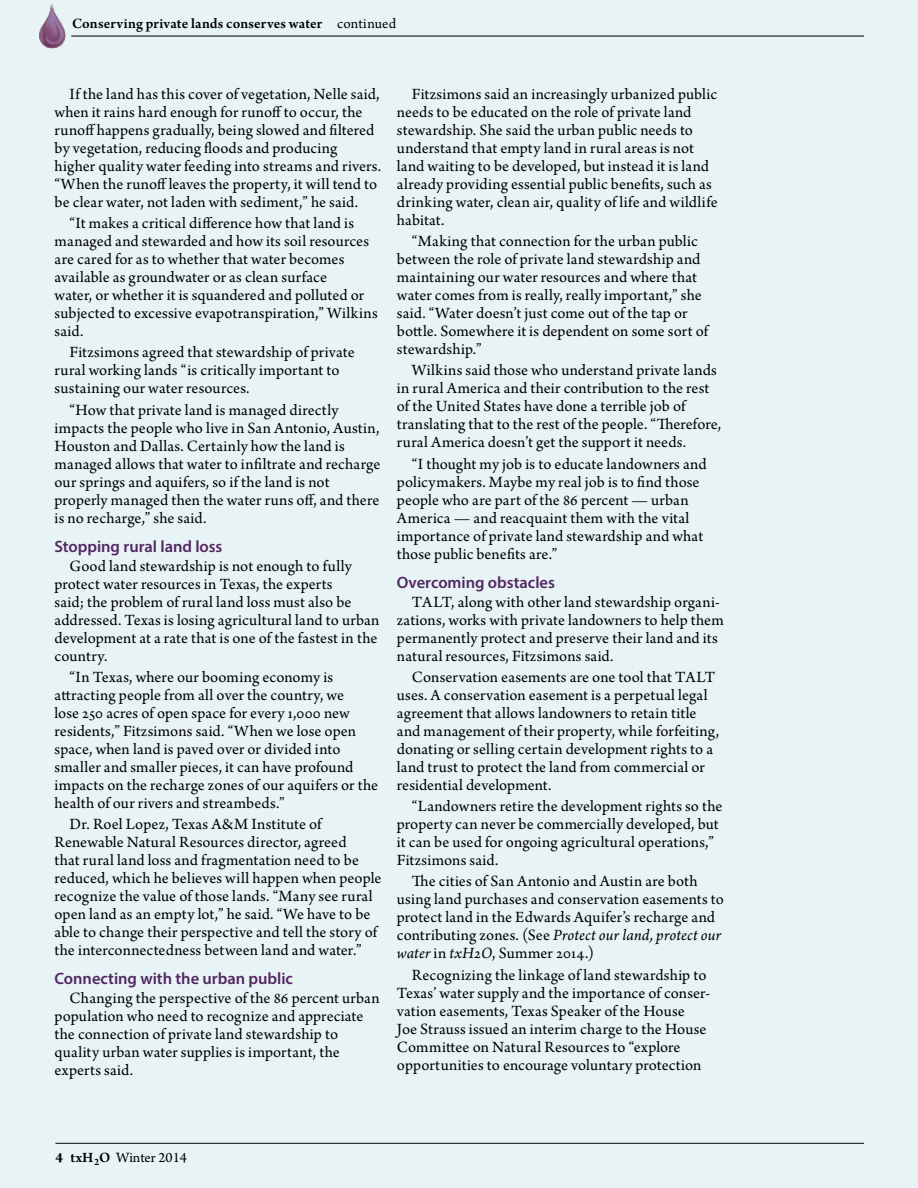
<style>
.page{position:relative;width:918px;height:1188px;background:#e8f3f6}
.page>*{position:absolute;margin:0;border:0;box-sizing:border-box;transform-origin:0 0}
.t1{font:16.5px/18px "Arno Pro";letter-spacing:.01em;color:#000}
.t2{font:600 16.5px "Myriad Pro";letter-spacing:-.005em;color:#522761}
.t3{font:600 15px "Arno Pro";letter-spacing:.01em;color:#000}
.t4{font:15px "Arno Pro";letter-spacing:-.005em;color:#000}
.s1{font-weight:400}
.s2{font-style:italic}
.s3{font-weight:700}
.s4{font-weight:600}
</style>
<div class="page">
<hr style="left:56px;top:1143px;width:808px;height:1px;background:#000">
<hr style="left:71px;top:36px;width:793px;height:1px;background:#000">
<img style="left:39px;top:3px;width:26px;height:45px">
<p class="t3" style="left:72px;top:15px;width:326px">Conserving private lands conserves water <span class="s1">continued</span></p>
<p class="t1" style="left:55px;top:86px;width:328px;text-indent:15px">If the land has this cover of vegetation, Nelle said, when it rains hard enough for runoff to occur, the runoff happens gradually, being slowed and filtered by vegetation, reducing floods and producing higher quality water feeding into streams and rivers. “When the runoff leaves the property, it will tend to be clear water, not laden with sediment,” he said.</p>
<p class="t1" style="left:55px;top:215px;width:325px;text-indent:15px">“It makes a critical difference how that land is managed and stewarded and how its soil resources are cared for as to whether that water becomes available as groundwater or as clean surface<br>water, or whether it is squandered and polluted or subjected to excessive evapotranspiration,” Wilkins said.</p>
<p class="t1" style="left:55px;top:344px;width:302px;text-indent:15px">Fitzsimons agreed that stewardship of private rural working lands “is critically important to sustaining our water resources.</p>
<p class="t1" style="left:55px;top:402px;width:327px;text-indent:15px">“How that private land is managed directly impacts the people who live in San Antonio, Austin, Houston and Dallas. Certainly how the land is managed allows that water to infiltrate and recharge our springs and aquifers, so if the land is not properly managed then the water runs off, and there is no recharge,” she said.</p>
<p class="t2" style="left:55px;top:535px;width:169px">Stopping rural land loss</p>
<p class="t1" style="left:55px;top:558px;width:326px;text-indent:15px">Good land stewardship is not enough to fully protect water resources in Texas, the experts<br>said; the problem of rural land loss must also be addressed. Texas is losing agricultural land to urban development at a rate that is one of the fastest in the country.</p>
<p class="t1" style="left:55px;top:669px;width:325px;text-indent:15px">“In Texas, where our booming economy is attracting people from all over the country, we<br>lose 250 acres of open space for every 1,000 new residents,” Fitzsimons said. “When we lose open space, when land is paved over or divided into smaller and smaller pieces, it can have profound impacts on the recharge zones of our aquifers or the health of our rivers and streambeds.”</p>
<p class="t1" style="left:55px;top:816px;width:328px;text-indent:15px">Dr. Roel Lopez, Texas A&amp;M Institute of Renewable Natural Resources director, agreed<br>that rural land loss and fragmentation need to be reduced, which he believes will happen when people recognize the value of those lands. “Many see rural open land as an empty lot,” he said. “We have to be able to change their perspective and tell the story of the interconnectedness between land and water.”</p>
<p class="t2" style="left:55px;top:968px;width:240px">Connecting with the urban public</p>
<p class="t1" style="left:55px;top:990px;width:327px;text-indent:15px">Changing the perspective of the 86 percent urban population who need to recognize and appreciate the connection of private land stewardship to quality urban water supplies is important, the experts said.</p>
<p class="t1" style="left:397px;top:86px;width:322px;text-indent:15px">Fitzsimons said an increasingly urbanized public needs to be educated on the role of private land stewardship. She said the urban public needs to understand that empty land in rural areas is not land waiting to be developed, but instead it is land already providing essential public benefits, such as drinking water, clean air, quality of life and wildlife habitat.</p>
<p class="t1" style="left:397px;top:233px;width:313px;text-indent:15px">“Making that connection for the urban public between the role of private land stewardship and maintaining our water resources and where that water comes from is really, really important,” she said. “Water doesn’t just come out of the tap or bottle. Somewhere it is dependent on some sort of stewardship.”</p>
<p class="t1" style="left:397px;top:362px;width:326px;text-indent:15px">Wilkins said those who understand private lands in rural America and their contribution to the rest of the United States have done a terrible job of translating that to the rest of the people. “Therefore, rural America doesn’t get the support it needs.</p>
<p class="t1" style="left:397px;top:456px;width:311px;text-indent:15px">“I thought my job is to educate landowners and policymakers. Maybe my real job is to find those people who are part of the 86 percent — urban America — and reacquaint them with the vital importance of private land stewardship and what those public benefits are.”</p>
<p class="t2" style="left:397px;top:571px;width:160px">Overcoming obstacles</p>
<p class="t1" style="left:397px;top:594px;width:328px;text-indent:15px">TALT, along with other land stewardship organi&shy;zations, works with private landowners to help them permanently protect and preserve their land and its natural resources, Fitzsimons said.</p>
<p class="t1" style="left:397px;top:669px;width:324px;text-indent:15px">Conservation easements are one tool that TALT uses. A conservation easement is a perpetual legal agreement that allows landowners to retain title and management of their property, while forfeiting, donating or selling certain development rights to a land trust to protect the land from commercial or residential development.</p>
<p class="t1" style="left:397px;top:798px;width:327px;text-indent:15px">“Landowners retire the development rights so the property can never be commercially developed, but it can be used for ongoing agricultural operations,” Fitzsimons said.</p>
<p class="t1" style="left:397px;top:873px;width:328px;text-indent:15px">The cities of San Antonio and Austin are both using land purchases and conservation easements to protect land in the Edwards Aquifer’s recharge and contributing zones. (See <span class="s2">Protect our land, protect our water</span> in <span class="s2">txH2O</span>, Summer 2014.)</p>
<p class="t1" style="left:397px;top:967px;width:315px;text-indent:15px">Recognizing the linkage of land stewardship to Texas’ water supply and the importance of conser&shy;vation easements, Texas Speaker of the House<br>Joe Strauss issued an interim charge to the House Committee on Natural Resources to “explore opportunities to encourage voluntary protection</p>
<p class="t4" style="left:56px;top:1149px;width:133px"><span class="s3">4</span> <span class="s4">txH</span><sub>2</sub><span class="s4">O</span> Winter 2014</p>
</div>
